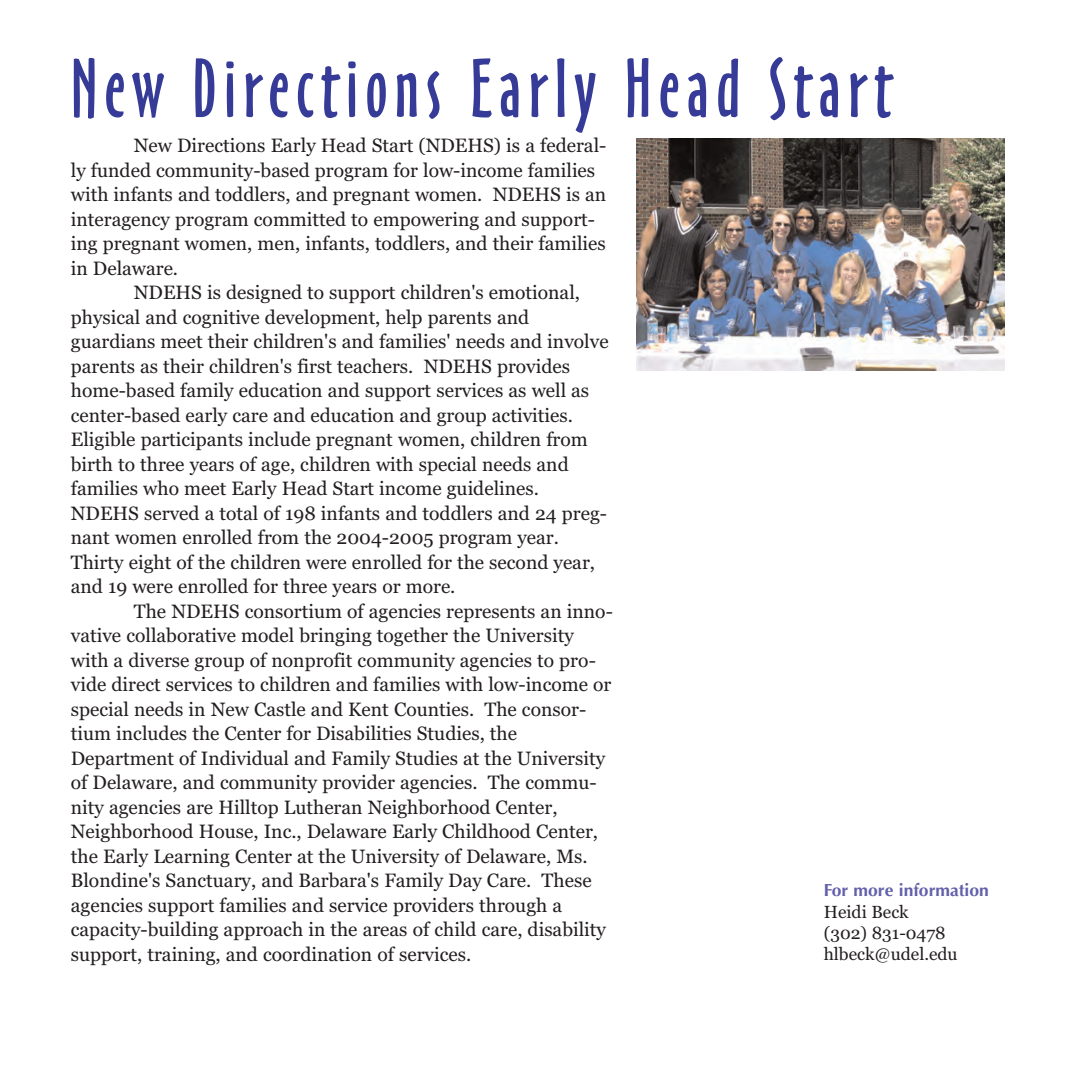
<style>
.page{position:relative;width:1071px;height:1071px;background:#fff}
.page>*{position:absolute;margin:0;border:0;box-sizing:border-box;transform-origin:0 0}
.t1{font:77px "Oz Handicraft BT";letter-spacing:.09em;color:#373b98}
.t2{font:19.25px/24.5px "Georgia";color:#231f20}
.t3{font:17.5px/21px "Georgia";color:#231f20}
.t4{font:700 17.5px "Optima";color:#6260ab}
</style>
<div class="page">
<img style="left:637px;top:138px;width:367px;height:232px">
<h1 class="t1" style="left:71px;top:45px;width:823px">New Directions Early Head Start</h1>
<p class="t2" style="left:71px;top:133px;width:537px;text-indent:63px">New Directions Early Head Start (NDEHS) is a federal&shy;ly funded community-based program for low-income families with infants and toddlers, and pregnant women. NDEHS is an interagency program committed to empowering and support&shy;ing pregnant women, men, infants, toddlers, and their families in Delaware.</p>
<p class="t2" style="left:71px;top:280px;width:539px;text-indent:63px">NDEHS is designed to support children's emotional, physical and cognitive development, help parents and guardians meet their children's and families' needs and involve parents as their children's first teachers. NDEHS provides home-based family education and support services as well as center-based early care and education and group activities.<br>Eligible participants include pregnant women, children from birth to three years of age, children with special needs and families who meet Early Head Start income guidelines.<br>NDEHS served a total of 198 infants and toddlers and 24 preg&shy;nant women enrolled from the 2004-2005 program year.<br>Thirty eight of the children were enrolled for the second year, and 19 were enrolled for three years or more.</p>
<p class="t2" style="left:71px;top:599px;width:543px;text-indent:63px">The NDEHS consortium of agencies represents an inno&shy;vative collaborative model bringing together the University with a diverse group of nonprofit community agencies to pro&shy;vide direct services to children and families with low-income or special needs in New Castle and Kent Counties. The consor&shy;tium includes the Center for Disabilities Studies, the Department of Individual and Family Studies at the University of Delaware, and community provider agencies. The commu&shy;nity agencies are Hilltop Lutheran Neighborhood Center, Neighborhood House, Inc., Delaware Early Childhood Center, the Early Learning Center at the University of Delaware, Ms.<br>Blondine's Sanctuary, and Barbara's Family Day Care. These agencies support families and service providers through a capacity-building approach in the areas of child care, disability support, training, and coordination of services.</p>
<p class="t4" style="left:824px;top:880px;width:167px">For more information</p>
<p class="t3" style="left:824px;top:901px;width:135px">Heidi Beck<br>(302) 831-0478 hlbeck@udel.edu</p>
</div>
